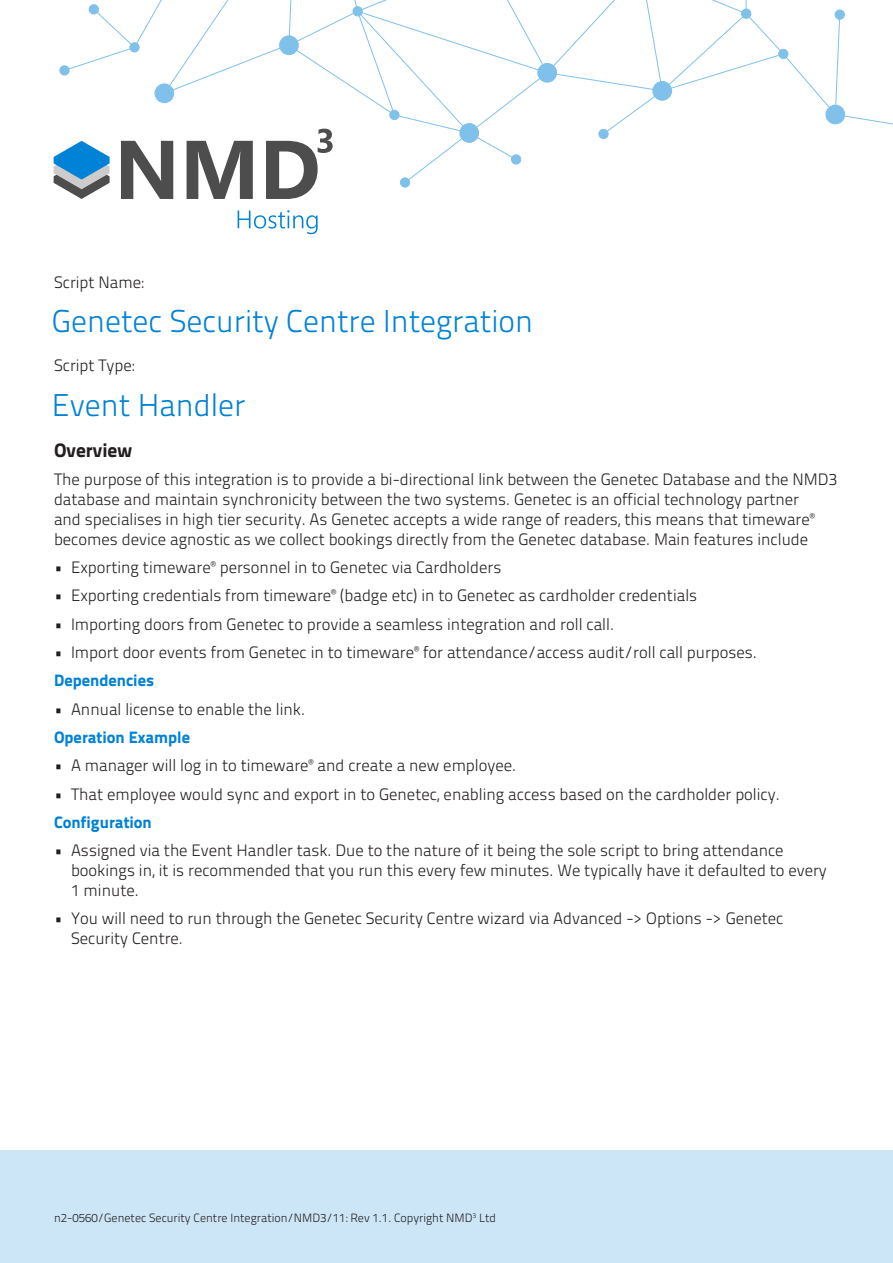
<style>
.page{position:relative;width:893px;height:1263px;background:#fff}
.page>*{position:absolute;margin:0;border:0;box-sizing:border-box;transform-origin:0 0}
.t1{font:31.5px "Titillium Text 22 L 250 wt";color:#0082d6}
.t2{font:19.5px "Titillium Text 22 L 999 wt";color:#231f20}
.t3{font:16.5px/19.8px "Titillium Text 22 L 250 wt";color:#231f20}
.t4{font:16.5px "Titillium Text 22 L 999 wt";color:#0082d6}
.t5{font:12px "Titillium Text 22 L 250 wt";color:#231f20}
</style>
<div class="page">
<div style="left:0;top:1150px;width:893px;height:113px;background:#cce6f7"></div>
<svg style="left:238px;top:210px;width:80px;height:24px"></svg>
<svg style="left:54px;top:0;width:839px;height:199px"></svg>
<p class="t3" style="left:54px;top:272px;width:91px">Script Name:</p>
<p class="t1" style="left:52px;top:298px;width:483px">Genetec Security Centre Integration</p>
<p class="t3" style="left:54px;top:355px;width:82px">Script Type:</p>
<p class="t1" style="left:52px;top:381px;width:195px">Event Handler</p>
<p class="t2" style="left:54px;top:435px;width:80px">Overview</p>
<p class="t3" style="left:54px;top:469px;width:785px">The purpose of this integration is to provide a bi-directional link between the Genetec Database and the NMD3 database and maintain synchronicity between the two systems. Genetec is an official technology partner<br>and specialises in high tier security. As Genetec accepts a wide range of readers, this means that timeware<sup>® </sup>becomes device agnostic as we collect bookings directly from the Genetec database. Main features include</p>
<p class="t3" style="left:54px;top:557px;width:449px">• Exporting timeware<sup>®</sup> personnel in to Genetec via Cardholders</p>
<p class="t3" style="left:54px;top:585px;width:645px">• Exporting credentials from timeware<sup>®</sup> (badge etc) in to Genetec as cardholder credentials</p>
<p class="t3" style="left:54px;top:613px;width:562px">• Importing doors from Genetec to provide a seamless integration and roll call.</p>
<p class="t3" style="left:54px;top:641px;width:704px">• Import door events from Genetec in to timeware<sup>®</sup> for attendance/access audit/roll call purposes.</p>
<p class="t4" style="left:54px;top:668px;width:102px">Dependencies</p>
<p class="t3" style="left:54px;top:698px;width:253px">• Annual license to enable the link.</p>
<p class="t4" style="left:54px;top:724px;width:138px">Operation Example</p>
<p class="t3" style="left:54px;top:755px;width:464px">• A manager will log in to timeware<sup>®</sup> and create a new employee.</p>
<p class="t3" style="left:54px;top:783px;width:727px">• That employee would sync and export in to Genetec, enabling access based on the cardholder policy.</p>
<p class="t4" style="left:54px;top:809px;width:99px">Configuration</p>
<p class="t3" style="left:71px;top:840px;width:757px;text-indent:-17px">• Assigned via the Event Handler task. Due to the nature of it being the sole script to bring attendance bookings in, it is recommended that you run this every few minutes. We typically have it defaulted to every<br>1 minute.</p>
<p class="t3" style="left:71px;top:907px;width:714px;text-indent:-17px">• You will need to run through the Genetec Security Centre wizard via Advanced -&gt; Options -&gt; Genetec<br>Security Centre.</p>
<p class="t5" style="left:54px;top:1209px;width:444px">n2-0560/Genetec Security Centre Integration/NMD3/11: Rev 1.1. Copyright NMD<sup>3</sup> Ltd</p>
</div>
